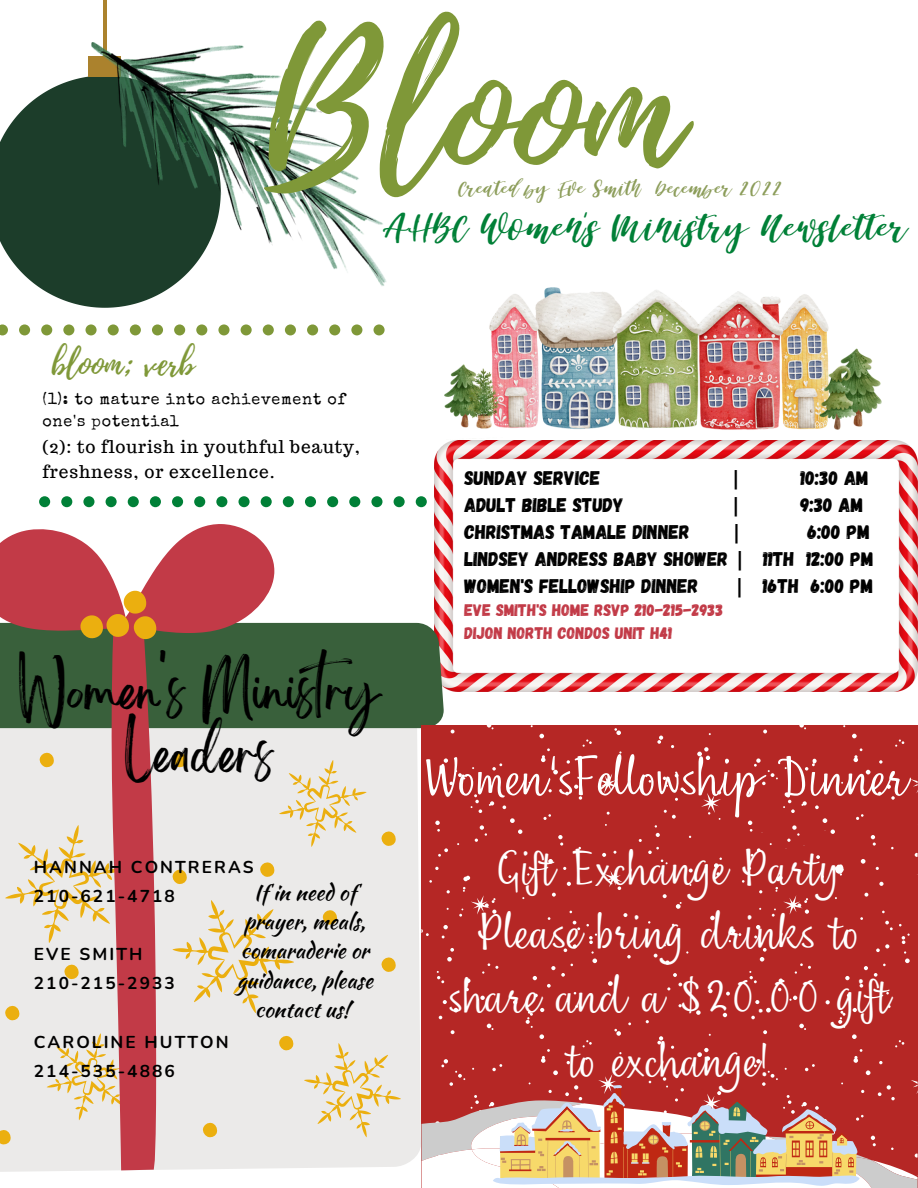
<style>
.page{position:relative;width:918px;height:1188px;background:#fff}
.page>*{position:absolute;margin:0;border:0;box-sizing:border-box;transform-origin:0 0}
.t1{font:180px "Playlist Script";color:#7f9838}
.t2{font:51px "Nefelibata Script";color:#fff}
.t3{font:46.5px/64.2px "Nefelibata Script";color:#fff;text-align:center}
.t4{font:45.3px/63px "Brightwall";color:#000;text-align:center}
.t5{font:43.2px "Battery";color:#008037}
.t6{font:33.6px "Playlist Script";color:#7f9838}
.t7{font:24.3px "Battery";color:#8c9d5a}
.t8{font:21.6px/29.4px "Kaushan Script";color:#000;text-align:center}
.t9{font:19.8px/27px "Gagalin";color:#000}
.t10{font:700 19.8px "Noto Sans";color:#000}
.t11{font:700 17.25px/29.1px "Nunito";letter-spacing:.12em;color:#000}
.t12{font:17.25px/24.8px "Trocchi";letter-spacing:.05em;color:#000}
.t13{font:16.8px/22.5px "Gagalin";color:#c23a47}
.t14{font:16.05px/22.5px "Special Elite";letter-spacing:.05em;color:#000}
.s1{font-family:"Noto Sans";font-weight:700}
</style>
<div class="page">
<svg style="left:0;top:324px;width:385px;height:11px"></svg>
<img style="left:435px;top:441px;width:483px;height:251px">
<svg style="left:39px;top:496px;width:388px;height:11px"></svg>
<svg style="left:0;top:75px;width:171px;height:233px;fill:#1c3d2a"></svg>
<div style="left:89px;top:56px;width:32px;height:21px;background:#ab822d"></div>
<hr style="left:103px;top:0;width:4px;height:69px;background:#ab822d">
<img style="left:92px;top:42px;width:295px;height:245px">
<svg style="left:0;top:728px;width:421px;height:444px;fill:#ebeae9"></svg>
<svg style="left:401px;top:623px;width:43px;height:105px;background:#4a6847"></svg>
<svg style="left:0;top:524px;width:401px;height:646px;background:#ccb9b0"></svg>
<img style="left:444px;top:288px;width:438px;height:153px">
<div style="left:421px;top:725px;width:497px;height:360px;background:#b52725"></div>
<svg style="left:835px;top:864px;width:9px;height:10px"></svg>
<svg style="left:421px;top:1085px;width:497px;height:103px;background:#c88c7b"></svg>
<h1 class="t1" style="left:264px;top:-19px;width:418px">Bloom</h1>
<h3 class="t5" style="left:383px;top:201px;width:526px">AHBC Women's Ministry Newsletter</h3>
<p class="t7" style="left:458px;top:173px;width:326px">Created by Eve Smith December 2022</p>
<h3 class="t6" style="left:52px;top:339px;width:144px">bloom; verb</h3>
<p class="t14" style="left:42px;top:389px;width:304px">(1): to mature into achievement of one's potential</p>
<p class="t12" style="left:42px;top:435px;width:319px">(2): to flourish in youthful beauty, freshness, or excellence.</p>
<h3 class="t4" style="left:18px;top:669px;width:363px">Women's Ministry<br>Leaders</h3>
<p class="t11" style="left:34px;top:853px;width:221px">HANNAH CONTRERAS<br>210-621-4718</p>
<p class="t8" style="left:237px;top:877px;width:137px">If in need of prayer, meals, comaraderie or guidance, please contact us!</p>
<p class="t11" style="left:34px;top:940px;width:142px">EVE SMITH<br>210-215-2933</p>
<p class="t11" style="left:34px;top:1027px;width:196px">CAROLINE HUTTON<br>214-535-4886</p>
<p class="t9" style="left:464px;top:463px;width:137px">SUNDAY SERVICE</p>
<p class="t10" style="left:730px;top:464px;width:12px">|</p>
<p class="t9" style="left:801px;top:463px;width:70px">10:30 AM</p>
<p class="t9" style="left:464px;top:490px;width:161px">ADULT BIBLE STUDY</p>
<p class="t10" style="left:730px;top:491px;width:12px">|</p>
<p class="t9" style="left:801px;top:490px;width:64px">9:30 AM</p>
<p class="t9" style="left:464px;top:517px;width:227px">CHRISTMAS TAMALE DINNER</p>
<p class="t10" style="left:731px;top:518px;width:12px">|</p>
<p class="t9" style="left:464px;top:517px;width:410px;text-indent:343px">6:00 PM<br>LINDSEY ANDRESS BABY SHOWER <span class="s1">|</span> 11TH 12:00 PM<br>WOMEN'S FELLOWSHIP DINNER</p>
<p class="t9" style="left:734px;top:571px;width:141px"><span class="s1">|</span> 16TH 6:00 PM</p>
<p class="t13" style="left:464px;top:598px;width:260px">EVE SMITH'S HOME RSVP 210-215-2933<br>DIJON NORTH CONDOS UNIT H41</p>
<h2 class="t2" style="left:427px;top:740px;width:483px">Women'sFellowship Dinner</h2>
<h3 class="t3" style="left:450px;top:836px;width:442px">Gift Exchange Party<br>Please bring drinks to share and a $20.00 gift to exchange!</h3>
</div>
